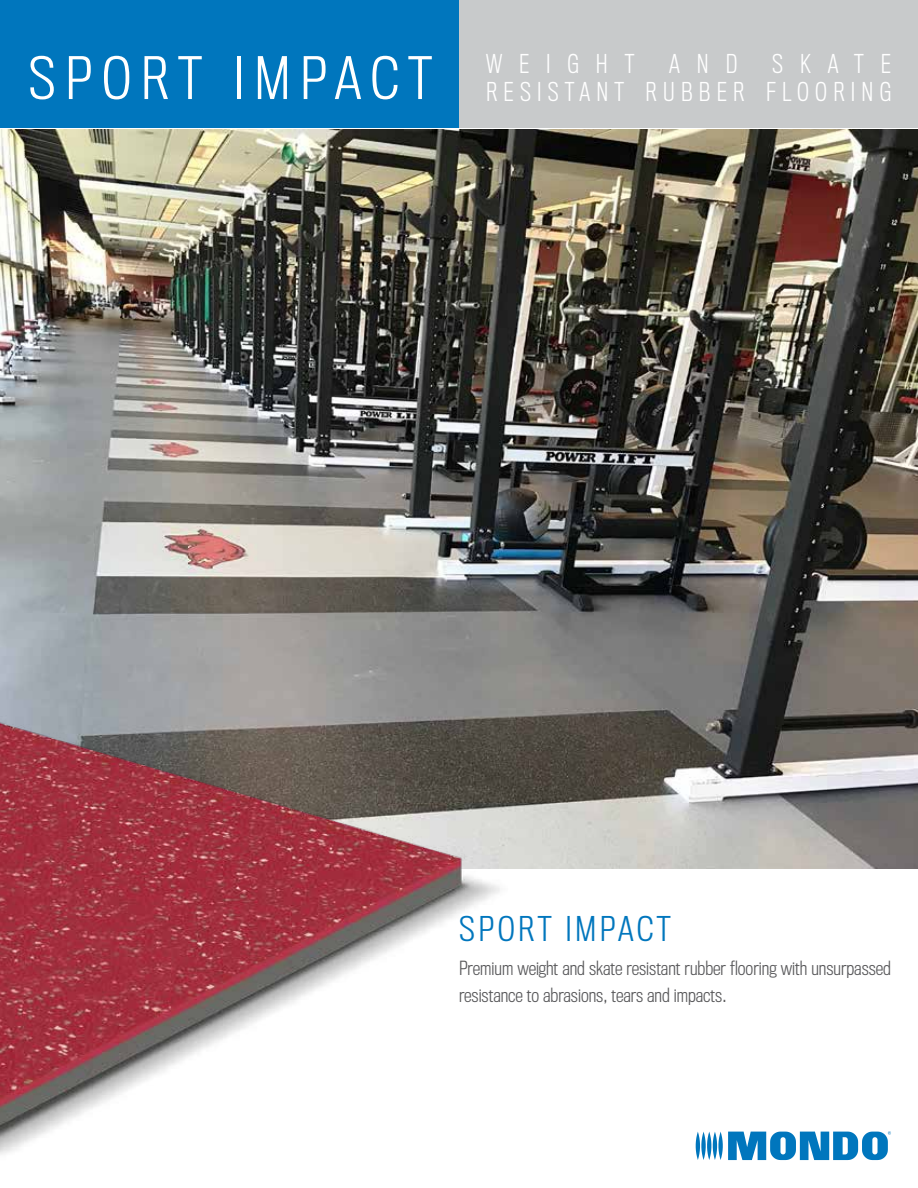
<style>
.page{position:relative;width:918px;height:1188px;background:#fff}
.page>*{position:absolute;margin:0;border:0;box-sizing:border-box;transform-origin:0 0}
.t1{font:300 54px "Titling Gothic FB Cond";letter-spacing:.16em;color:#fff;scale:1.1 1}
.t2{font:300 31.5px "Titling Gothic FB Cond";letter-spacing:.1em;color:#0076bd;scale:1.1 1}
.t3{font:300 24px/28.5px "Titling Gothic FB Cond";letter-spacing:.26em;color:#fff;text-align:right}
.t4{font:300 18px/27px "Titling Gothic FB Cond";color:#58585a;scale:1.05 1}
</style>
<div class="page">
<img style="left:0;top:129px;width:918px;height:740px">
<img style="left:0;top:700px;width:623px;height:455px">
<div style="left:459px;top:0;width:459px;height:128px;background:#c8cacb"></div>
<svg style="left:696px;top:1131px;width:195px;height:29px"></svg>
<div style="left:0;top:0;width:459px;height:128px;background:#0076bd"></div>
<h1 class="t1" style="left:28px;top:47px;width:368px">SPORT IMPACT</h1>
<h3 class="t3" style="left:486px;top:49px;width:150px">WEIGHT</h3>
<h3 class="t3" style="left:669px;top:49px;width:69px">AND</h3>
<h3 class="t3" style="left:486px;top:49px;width:407px">SKATE<br>RESISTANT RUBBER FLOORING</h3>
<h2 class="t2" style="left:459px;top:911px;width:194px">SPORT IMPACT</h2>
<p class="t4" style="left:459px;top:954px;width:413px">Premium weight and skate resistant rubber flooring with unsurpassed resistance to abrasions, tears and impacts.</p>
</div>
